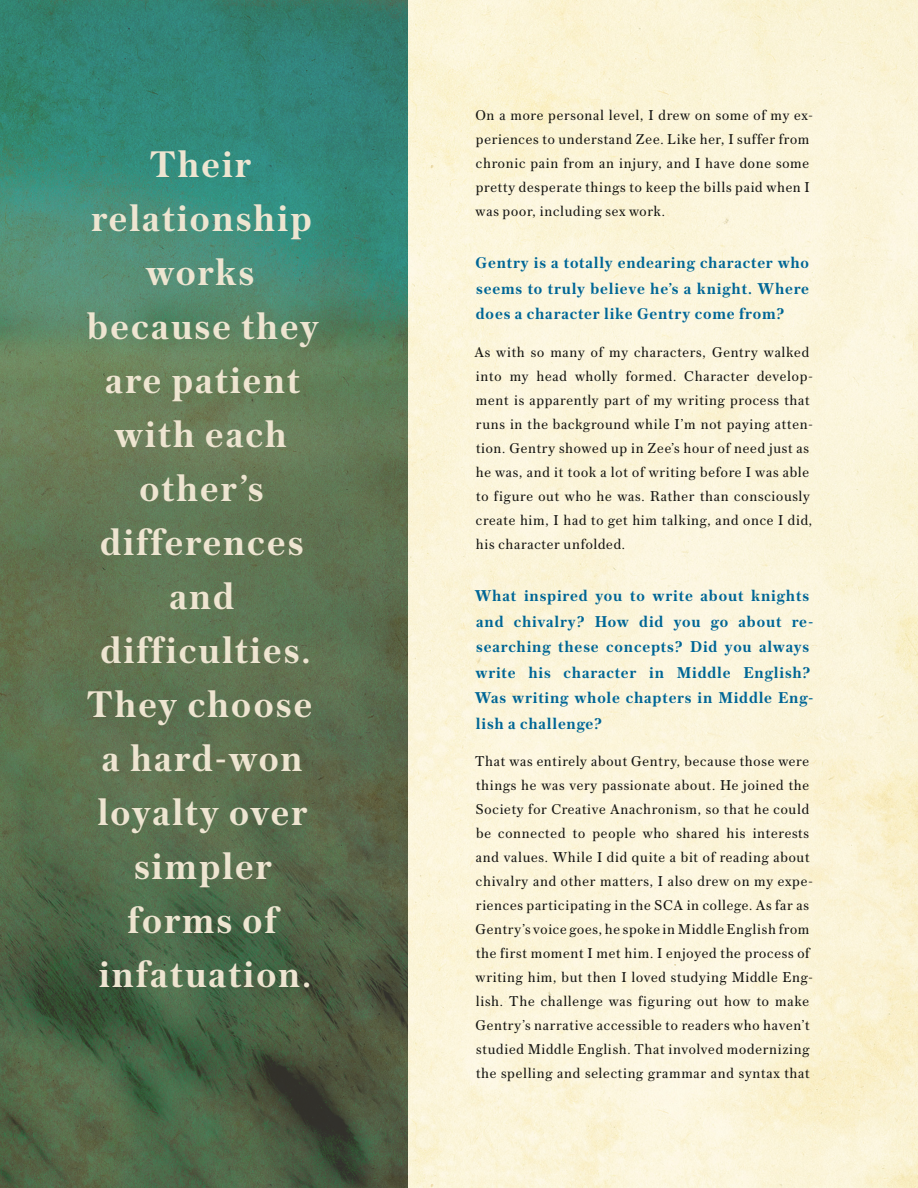
<style>
.page{position:relative;width:918px;height:1188px;background:#fff}
.page>*{position:absolute;margin:0;border:0;box-sizing:border-box;transform-origin:0 0}
.t1{font:600 39px/54px "Austin Text";letter-spacing:.05em;color:#eee5d1;text-align:center}
.t2{font:600 16.5px/25.5px "Austin Text";letter-spacing:.05em;color:#006696;text-align:justify}
.t3{font:15px/24px "Austin Text";letter-spacing:.05em;color:#171714}
</style>
<div class="page">
<img style="left:407px;top:0;width:511px;height:1188px">
<img style="left:0;top:0;width:407px;height:1188px">
<p class="t1" style="left:87px;top:136px;width:233px">Their relationship works because they are patient with each other’s differences and difficulties.<br>They choose a hard-won loyalty over simpler forms of infatuation.</p>
<p class="t3" style="left:475px;top:102px;width:339px">On a more personal level, I drew on some of my ex&shy;periences to understand Zee. Like her, I suffer from chronic pain from an injury, and I have done some pretty desperate things to keep the bills paid when I was poor, including sex work.</p>
<p class="t2" style="left:476px;top:250px;width:335px">Gentry is a totally endearing character who seems to truly believe he’s a knight. Where does a character like Gentry come from?</p>
<p class="t3" style="left:474px;top:339px;width:340px">As with so many of my characters, Gentry walked into my head wholly formed. Character develop&shy;ment is apparently part of my writing process that runs in the background while I’m not paying atten&shy;tion. Gentry showed up in Zee’s hour of need just as he was, and it took a lot of writing before I was able to figure out who he was. Rather than consciously create him, I had to get him talking, and once I did, his character unfolded.</p>
<p class="t2" style="left:475px;top:583px;width:340px;text-align:left">What inspired you to write about knights and chivalry? How did you go about re&shy;searching these concepts? Did you always write his character in Middle English?<br>Was writing whole chapters in Middle Eng&shy;lish a challenge?</p>
<p class="t3" style="left:475px;top:749px;width:340px">That was entirely about Gentry, because those were things he was very passionate about. He joined the Society for Creative Anachronism, so that he could be connected to people who shared his interests and values. While I did quite a bit of reading about chivalry and other matters, I also drew on my expe&shy;riences participating in the SCA in college. As far as Gentry’s voice goes, he spoke in Middle English from the first moment I met him. I enjoyed the process of writing him, but then I loved studying Middle Eng&shy;lish. The challenge was figuring out how to make Gentry’s narrative accessible to readers who haven’t studied Middle English. That involved modernizing the spelling and selecting grammar and syntax that</p>
</div>
